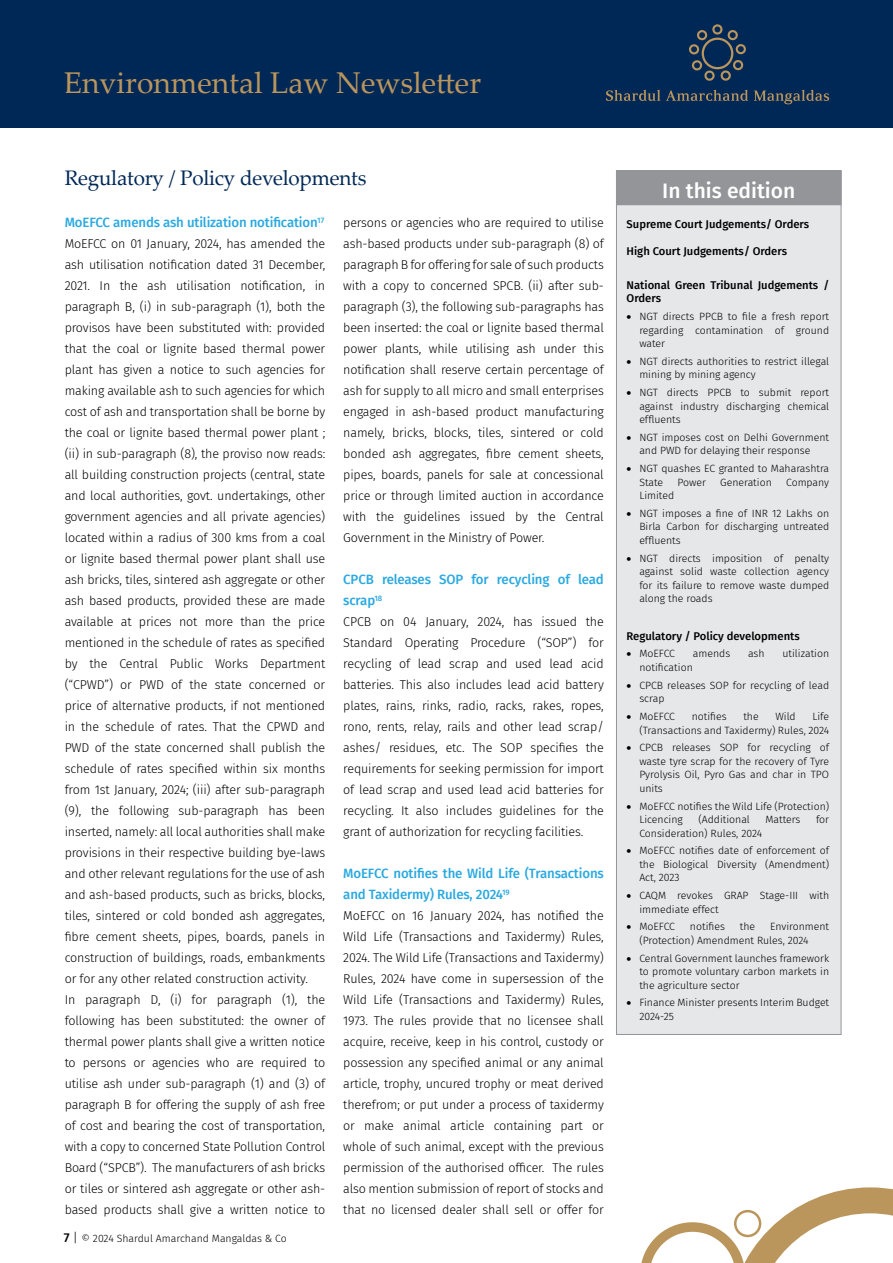
<style>
.page{position:relative;width:893px;height:1263px;background:#fff}
.page>*{position:absolute;margin:0;border:0;box-sizing:border-box;transform-origin:0 0}
.t1{font:30px "Palatino Linotype";color:#ba955c}
.t2{font:21px "Palatino Linotype";letter-spacing:-.01em;color:#002856}
.t3{font:500 21px "Fira Sans";color:#fff}
.t4{font:500 13.5px/21px "Fira Sans";letter-spacing:-.01em;color:#2aa9e0}
.t5{font:300 12.75px/21px "Fira Sans";letter-spacing:-.01em;color:#000;text-align:justify}
.t6{font:500 11.25px/13.5px "Fira Sans";color:#000}
.t7{font:300 10.5px/13.5px "Fira Sans";color:#000;text-align:justify}
.s1{font-weight:500;font-size:12.75px}
.s2{font-size:12.75px}
</style>
<div class="page">
<svg style="left:641px;top:1187px;width:252px;height:76px"></svg>
<div style="left:0;top:0;width:893px;height:128px;background:#002856"></div>
<svg style="left:606px;top:90px;width:54px;height:11px"></svg>
<svg style="left:666px;top:90px;width:82px;height:11px"></svg>
<svg style="left:754px;top:90px;width:75px;height:14px"></svg>
<svg style="left:689px;top:24px;width:57px;height:57px"></svg>
<div style="left:616px;top:170px;width:225px;height:865px;background:#e6e7e8;border:1px solid #939598"></div>
<div style="left:616px;top:171px;width:225px;height:34px;background:#939598"></div>
<div style="left:616px;top:170px;width:225px;height:35px;border:1px solid #939598"></div>
<h1 class="t1" style="left:64px;top:61px;width:419px">Environmental Law Newsletter</h1>
<h2 class="t2" style="left:65px;top:163px;width:303px">Regulatory / Policy developments</h2>
<p class="t4" style="left:65px;top:211px;width:261px">MoEFCC amends ash utilization notification<sup>17</sup></p>
<p class="t5" style="left:65px;top:233px;width:262px;text-align:left">MoEFCC on 01 January, 2024, has amended the ash utilisation notification dated 31 December, 2021. In the ash utilisation notification, in paragraph B, (i) in sub-paragraph (1), both the provisos have been substituted with: provided that the coal or lignite based thermal power plant has given a notice to such agencies for making available ash to such agencies for which cost of ash and transportation shall be borne by the coal or lignite based thermal power plant ; (ii) in sub-paragraph (8), the proviso now reads: all building construction projects (central, state and local authorities, govt. undertakings, other government agencies and all private agencies) located within a radius of 300 kms from a coal or lignite based thermal power plant shall use ash bricks, tiles, sintered ash aggregate or other ash based products, provided these are made available at prices not more than the price mentioned in the schedule of rates as specified by the Central Public Works Department (“CPWD”) or PWD of the state concerned or price of alternative products, if not mentioned in the schedule of rates. That the CPWD and PWD of the state concerned shall publish the schedule of rates specified within six months from 1st January, 2024; (iii) after sub-paragraph (9), the following sub-paragraph has been inserted, namely: all local authorities shall make provisions in their respective building bye-laws and other relevant regulations for the use of ash and ash-based products, such as bricks, blocks, tiles, sintered or cold bonded ash aggregates, fibre cement sheets, pipes, boards, panels in construction of buildings, roads, embankments or for any other related construction activity.<br>In paragraph D, (i) for paragraph (1), the following has been substituted: the owner of thermal power plants shall give a written notice to persons or agencies who are required to utilise ash under sub-paragraph (1) and (3) of paragraph B for offering the supply of ash free of cost and bearing the cost of transportation, with a copy to concerned State Pollution Control Board (“SPCB”). The manufacturers of ash bricks or tiles or sintered ash aggregate or other ash&shy;based products shall give a written notice to</p>
<p class="t5" style="left:343px;top:212px;width:262px">persons or agencies who are required to utilise ash-based products under sub-paragraph (8) of paragraph B for offering for sale of such products with a copy to concerned SPCB. (ii) after sub&shy;paragraph (3), the following sub-paragraphs has been inserted: the coal or lignite based thermal power plants, while utilising ash under this notification shall reserve certain percentage of ash for supply to all micro and small enterprises engaged in ash-based product manufacturing namely, bricks, blocks, tiles, sintered or cold bonded ash aggregates, fibre cement sheets, pipes, boards, panels for sale at concessional price or through limited auction in accordance with the guidelines issued by the Central Government in the Ministry of Power.</p>
<p class="t4" style="left:343px;top:568px;width:262px">CPCB releases SOP for recycling of lead scrap<sup>18</sup></p>
<p class="t5" style="left:343px;top:611px;width:262px">CPCB on 04 January, 2024, has issued the Standard Operating Procedure (“SOP”) for recycling of lead scrap and used lead acid batteries. This also includes lead acid battery plates, rains, rinks, radio, racks, rakes, ropes, rono, rents, relay, rails and other lead scrap/ ashes/ residues, etc. The SOP specifies the requirements for seeking permission for import of lead scrap and used lead acid batteries for recycling. It also includes guidelines for the grant of authorization for recycling facilities.</p>
<p class="t4" style="left:343px;top:862px;width:262px">MoEFCC notifies the Wild Life (Transactions and Taxidermy) Rules, 2024<sup>19</sup></p>
<p class="t5" style="left:343px;top:905px;width:262px">MoEFCC on 16 January 2024, has notified the Wild Life (Transactions and Taxidermy) Rules, 2024. The Wild Life (Transactions and Taxidermy)<br>Rules, 2024 have come in supersession of the Wild Life (Transactions and Taxidermy) Rules, 1973. The rules provide that no licensee shall acquire, receive, keep in his control, custody or possession any specified animal or any animal article, trophy, uncured trophy or meat derived therefrom; or put under a process of taxidermy or make animal article containing part or whole of such animal, except with the previous permission of the authorised officer. The rules also mention submission of report of stocks and that no licensed dealer shall sell or offer for</p>
<p class="t7" style="left:64px;top:1231px;width:225px"><span class="s1">7</span> <span class="s2">|</span> © 2024 Shardul Amarchand Mangaldas &amp; Co</p>
<h2 class="t3" style="left:662px;top:173px;width:135px">In this edition</h2>
<p class="t6" style="left:627px;top:217px;width:184px">Supreme Court Judgements/ Orders</p>
<p class="t6" style="left:627px;top:244px;width:162px">High Court Judgements/ Orders</p>
<p class="t6" style="left:627px;top:278px;width:204px">National Green Tribunal Judgements /<br>Orders</p>
<p class="t7" style="left:639px;top:310px;width:191px;text-indent:-13px">• NGT directs PPCB to file a fresh report regarding contamination of ground water</p>
<p class="t7" style="left:639px;top:354px;width:191px;text-indent:-13px">• NGT directs authorities to restrict illegal mining by mining agency</p>
<p class="t7" style="left:639px;top:386px;width:191px;text-indent:-13px">• NGT directs PPCB to submit report against industry discharging chemical effluents</p>
<p class="t7" style="left:627px;top:430px;width:204px;text-align:center">• NGT imposes cost on Delhi Government and PWD for delaying their response</p>
<p class="t7" style="left:639px;top:462px;width:191px;text-indent:-13px">• NGT quashes EC granted to Maharashtra<br>State</p>
<p class="t7" style="left:677px;top:475px;width:30px">Power</p>
<p class="t7" style="left:720px;top:475px;width:53px">Generation</p>
<p class="t7" style="left:786px;top:475px;width:45px">Company</p>
<p class="t7" style="left:639px;top:489px;width:36px">Limited</p>
<p class="t7" style="left:639px;top:506px;width:191px;text-indent:-13px">• NGT imposes a fine of INR 12 Lakhs on Birla Carbon for discharging untreated effluents</p>
<p class="t7" style="left:639px;top:551px;width:191px;text-indent:-13px">• NGT directs imposition of penalty against solid waste collection agency for its failure to remove waste dumped along the roads</p>
<p class="t6" style="left:627px;top:628px;width:175px">Regulatory / Policy developments</p>
<p class="t7" style="left:627px;top:647px;width:50px">• MoEFCC</p>
<p class="t7" style="left:693px;top:647px;width:39px">amends</p>
<p class="t7" style="left:748px;top:647px;width:18px">ash</p>
<p class="t7" style="left:782px;top:647px;width:48px">utilization</p>
<p class="t7" style="left:639px;top:660px;width:55px">notification</p>
<p class="t7" style="left:639px;top:678px;width:191px;text-indent:-13px">• CPCB releases SOP for recycling of lead scrap</p>
<p class="t7" style="left:627px;top:709px;width:50px">• MoEFCC</p>
<p class="t7" style="left:692px;top:709px;width:36px">notifies</p>
<p class="t7" style="left:743px;top:709px;width:17px">the</p>
<p class="t7" style="left:775px;top:709px;width:22px">Wild</p>
<p class="t7" style="left:639px;top:709px;width:191px;text-align:right">Life<br>(Transactions and Taxidermy) Rules, 2024</p>
<p class="t7" style="left:639px;top:741px;width:191px;text-indent:-13px">• CPCB releases SOP for recycling of waste tyre scrap for the recovery of Tyre Pyrolysis Oil, Pyro Gas and char in TPO units</p>
<p class="t7" style="left:639px;top:799px;width:191px;text-indent:-13px">• MoEFCC notifies the Wild Life (Protection)<br>Licencing</p>
<p class="t7" style="left:698px;top:812px;width:53px">(Additional</p>
<p class="t7" style="left:765px;top:812px;width:36px">Matters</p>
<p class="t7" style="left:816px;top:812px;width:15px">for</p>
<p class="t7" style="left:639px;top:826px;width:124px">Consideration) Rules, 2024</p>
<p class="t7" style="left:639px;top:844px;width:191px;text-indent:-13px">• MoEFCC notifies date of enforcement of the Biological Diversity (Amendment)<br>Act, 2023</p>
<p class="t7" style="left:639px;top:888px;width:191px;text-indent:-13px">• CAQM revokes GRAP Stage-III with immediate effect</p>
<p class="t7" style="left:627px;top:920px;width:50px">• MoEFCC</p>
<p class="t7" style="left:690px;top:920px;width:36px">notifies</p>
<p class="t7" style="left:740px;top:920px;width:17px">the</p>
<p class="t7" style="left:639px;top:920px;width:191px;text-indent:131px">Environment (Protection) Amendment Rules, 2024</p>
<p class="t7" style="left:639px;top:951px;width:191px;text-indent:-13px">• Central Government launches framework to promote voluntary carbon markets in the agriculture sector</p>
<p class="t7" style="left:639px;top:996px;width:191px;text-indent:-13px">• Finance Minister presents Interim Budget<br>2024-25</p>
</div>
